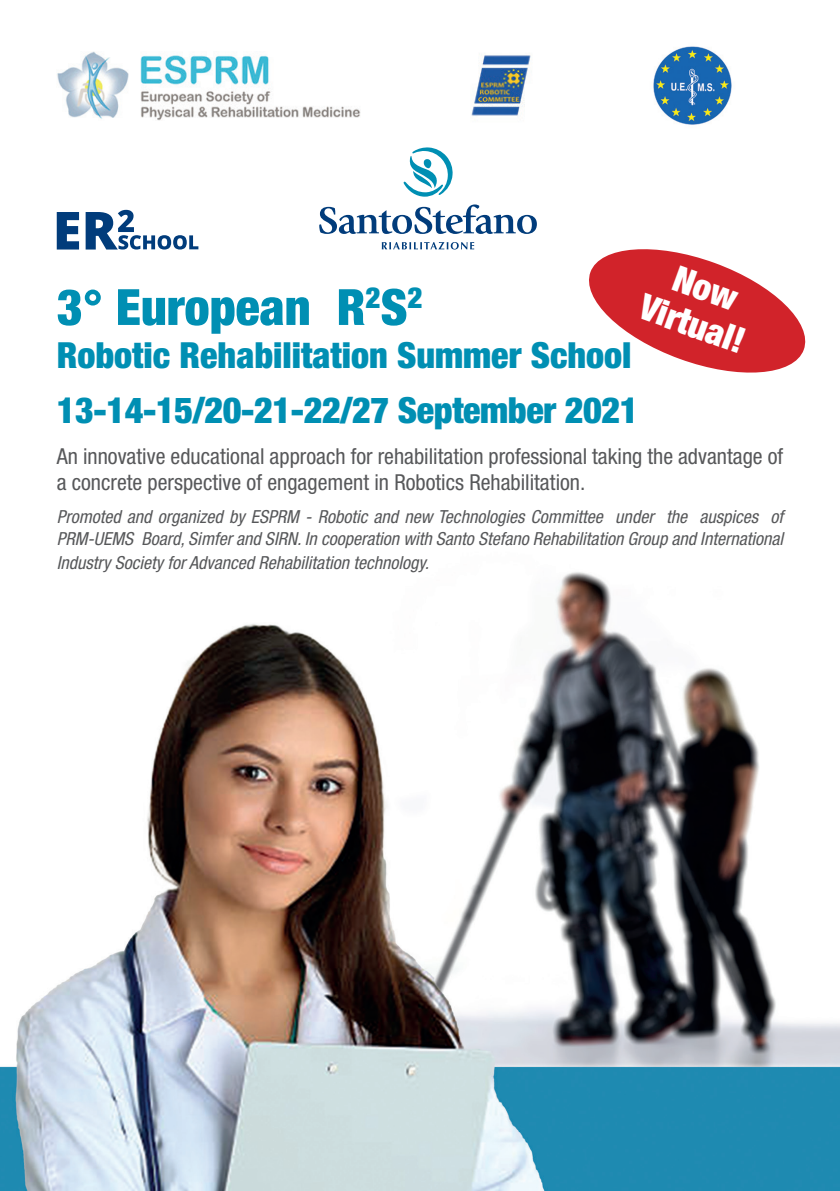
<style>
.page{position:relative;width:840px;height:1191px;background:#fff}
.page>*{position:absolute;margin:0;border:0;box-sizing:border-box;transform-origin:0 0}
.t1{font:900 condensed 50px "Helvetica Neue LT Std";color:#008fb3}
.t2{font:900 condensed 36px/54.6px "Helvetica Neue LT Std";color:#008fb3}
.t3{font:900 condensed 36px/38px "Helvetica Neue LT Std";color:#fff;text-align:center}
.t4{font:condensed 22px/26.4px "Helvetica Neue LT Std";color:#57585a}
.t5{font:italic condensed 18px/21.6px "Helvetica Neue LT Std";color:#57585a}
</style>
<div class="page">
<img style="left:0;top:112px;width:839px;height:1079px">
<img style="left:57px;top:51px;width:303px;height:69px">
<img style="left:449px;top:55px;width:102px;height:77px">
<svg style="left:381px;top:242px;width:93px;height:7px"></svg>
<svg style="left:403px;top:147px;width:50px;height:50px"></svg>
<svg style="left:319px;top:204px;width:217px;height:30px"></svg>
<svg style="left:57px;top:212px;width:22px;height:37px"></svg>
<svg style="left:86px;top:210px;width:112px;height:39px"></svg>
<svg style="left:580px;top:241px;width:233px;height:139px"></svg>
<img style="left:646px;top:46px;width:92px;height:86px">
<h2 class="t3" style="left:660px;top:251px;width:111px;rotate:20deg">Now<br>Virtual!</h2>
<h1 class="t1" style="left:57px;top:276px;width:367px">3° European R<sup>2</sup>S<sup>2</sup></h1>
<h2 class="t2" style="left:57px;top:327px;width:583px">Robotic Rehabilitation Summer School<br>13-14-15/20-21-22/27 September 2021</h2>
<p class="t4" style="left:57px;top:442px;width:727px">An innovative educational approach for rehabilitation professional taking the advantage of a concrete perspective of engagement in Robotics Rehabilitation.</p>
<p class="t5" style="left:57px;top:506px;width:727px">Promoted and organized by ESPRM - Robotic and new Technologies Committee under the auspices of<br>PRM-UEMS Board, Simfer and SIRN. In cooperation with Santo Stefano Rehabilitation Group and International</p>
<p class="t5" style="left:57px;top:552px;width:374px">Industry Society for Advanced Rehabilitation technology.</p>
</div>
